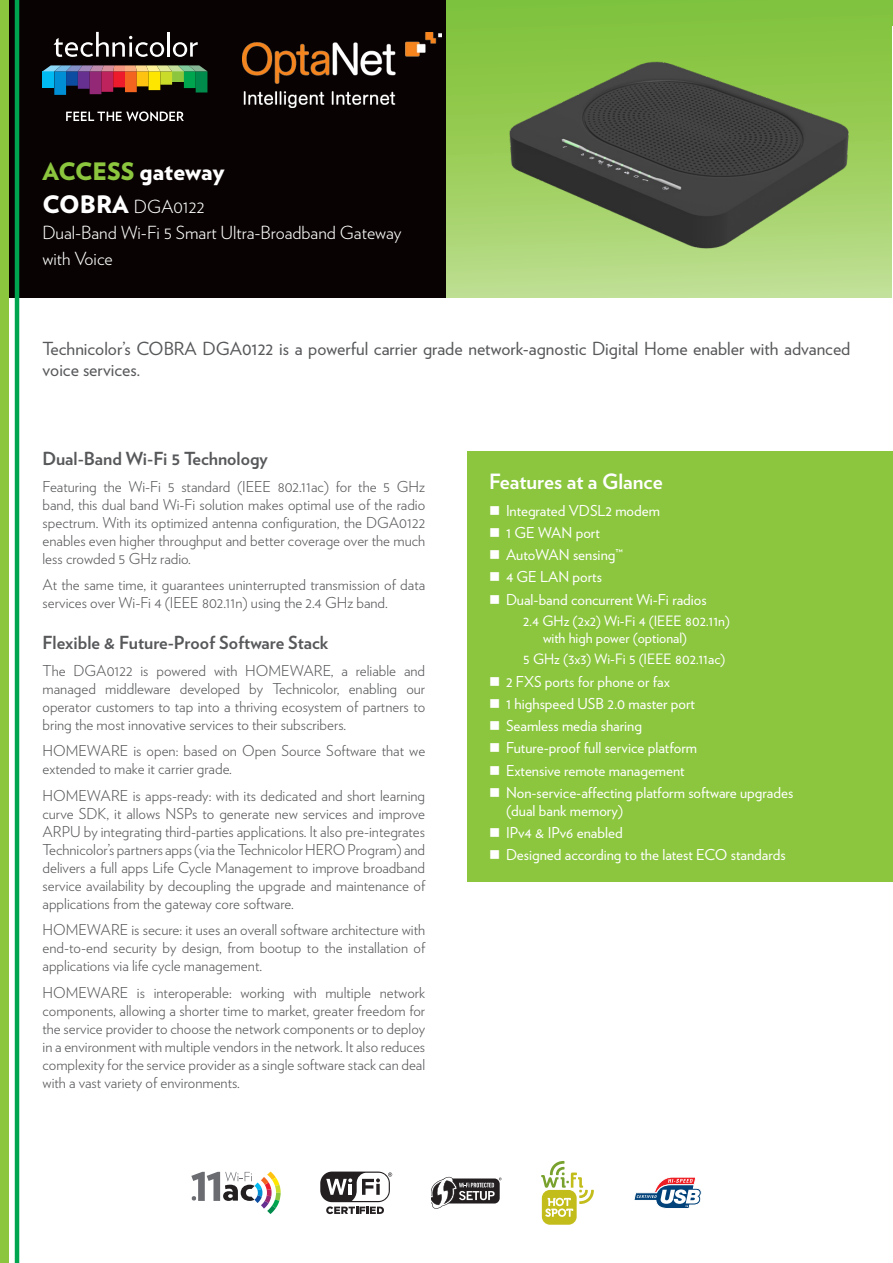
<style>
.page{position:relative;width:893px;height:1263px;background:#fff}
.page>*{position:absolute;margin:0;border:0;box-sizing:border-box;transform-origin:0 0}
.t1{font:900 24px "Verlag";color:#fff}
.t2{font:700 21px "Verlag";color:#fff}
.Introduction{font:18px/21.6px "Verlag";color:#57585a}
.t3{font:300 18px/25.8px "Verlag";color:#fff}
.t4{font:700 18px "Verlag";color:#57585a}
.Text{font:300 15px/18px "Verlag";color:#57585a;text-align:justify}
.t5{font:15px/18px "Verlag";color:#fff}
.Text_indent{font:14.25px/17.1px "Verlag";color:#fff}
.s1{color:#8bc63e}
.s2{font-weight:900;font-size:24px}
</style>
<div class="page">
<div style="left:0;top:0;width:893px;height:298px;background:#080302"></div>
<svg style="left:54px;top:32px;width:110px;height:25px"></svg>
<hr style="left:167px;top:32px;width:3px;height:25px;background:#fff">
<svg style="left:173px;top:42px;width:25px;height:15px"></svg>
<svg style="left:43px;top:65px;width:164px;height:30px"></svg>
<svg style="left:66px;top:111px;width:118px;height:10px"></svg>
<div style="left:0;top:0;width:9px;height:1263px;background:#8bc63e"></div>
<hr style="left:15px;top:0;width:4px;height:1263px;background:#00a54f">
<div style="left:446px;top:0;width:447px;height:298px;background:linear-gradient(to bottom,#7cc032,#bcdd8c)"></div>
<div style="left:468px;top:451px;width:425px;height:431px;background:#8bc63e"></div>
<img style="left:468px;top:21px;width:404px;height:255px">
<div style="left:542px;top:1190px;width:35px;height:35px;background:#c3bd1c;border-radius:8px"></div>
<svg style="left:541px;top:1161px;width:53px;height:56px"></svg>
<svg style="left:634px;top:1177px;width:68px;height:32px"></svg>
<svg style="left:191px;top:1171px;width:90px;height:43px"></svg>
<svg style="left:432px;top:1177px;width:70px;height:32px"></svg>
<div style="left:320px;top:1171px;width:70px;height:31px;background:#231f20;border-radius:12px"></div>
<svg style="left:326px;top:1172px;width:66px;height:42px"></svg>
<img style="left:892px;top:26px;width:1px;height:272px">
<img style="left:242px;top:33px;width:200px;height:75px">
<h1 class="t1" style="left:43px;top:151px;width:183px"><span class="s1">ACCESS</span> gateway</h1>
<p class="t3" style="left:43px;top:192px;width:361px"><span class="s2">COBRA</span> DGA0122<br>Dual-Band Wi-Fi 5 Smart Ultra-Broadband Gateway with Voice</p>
<p class="Introduction" style="left:43px;top:336px;width:809px">Technicolor’s COBRA DGA0122 is a powerful carrier grade network-agnostic Digital Home enabler with advanced voice services.</p>
<p class="t4" style="left:43px;top:445px;width:227px">Dual-Band Wi-Fi 5 Technology</p>
<p class="Text" style="left:43px;top:477px;width:384px">Featuring the Wi‑Fi 5 standard (IEEE 802.11ac) for the 5 GHz band, this dual band Wi‑Fi solution makes optimal use of the radio spectrum. With its optimized antenna configuration, the DGA0122 enables even higher throughput and better coverage over the much less crowded 5 GHz radio.</p>
<p class="Text" style="left:43px;top:575px;width:384px">At the same time, it guarantees uninterrupted transmission of data services over Wi-Fi 4 (IEEE 802.11n) using the 2.4 GHz band.</p>
<p class="t4" style="left:43px;top:629px;width:287px">Flexible &amp; Future-Proof Software Stack</p>
<p class="Text" style="left:43px;top:660px;width:384px">The DGA0122 is powered with HOMEWARE, a reliable and managed middleware developed by Technicolor, enabling our operator customers to tap into a thriving ecosystem of partners to bring the most innovative services to their subscribers.</p>
<p class="Text" style="left:43px;top:741px;width:384px">HOMEWARE is open: based on Open Source Software that we extended to make it carrier grade.</p>
<p class="Text" style="left:43px;top:786px;width:384px">HOMEWARE is apps-ready: with its dedicated and short learning curve SDK, it allows NSPs to generate new services and improve ARPU by integrating third-parties applications. It also pre-integrates Technicolor’s partners apps (via the Technicolor HERO Program) and delivers a full apps Life Cycle Management to improve broadband service availability by decoupling the upgrade and maintenance of applications from the gateway core software.</p>
<p class="Text" style="left:43px;top:920px;width:384px">HOMEWARE is secure: it uses an overall software architecture with end-to-end security by design, from bootup to the installation of applications via life cycle management.</p>
<p class="Text" style="left:43px;top:983px;width:384px">HOMEWARE is interoperable: working with multiple network components, allowing a shorter time to market, greater freedom for the service provider to choose the network components or to deploy in a environment with multiple vendors in the network. It also reduces complexity for the service provider as a single software stack can deal with a vast variety of environments.</p>
<p class="t2" style="left:489px;top:465px;width:175px">Features at a Glance</p>
<p class="t5" style="left:506px;top:500px;width:155px">Integrated VDSL2 modem</p>
<p class="t5" style="left:506px;top:523px;width:95px">1 GE WAN port</p>
<p class="t5" style="left:506px;top:545px;width:118px">AutoWAN sensing™</p>
<p class="t5" style="left:506px;top:567px;width:97px">4 GE LAN ports</p>
<p class="t5" style="left:506px;top:589px;width:202px">Dual-band concurrent Wi-Fi radios</p>
<p class="Text_indent" style="left:543px;top:611px;width:188px;text-indent:-20px">2.4 GHz (2x2) Wi-Fi 4 (IEEE 802.11n) with high power (optional)</p>
<p class="Text_indent" style="left:523px;top:650px;width:204px">5 GHz (3x3) Wi-Fi 5 (IEEE 802.11ac)</p>
<p class="t5" style="left:506px;top:671px;width:165px">2 FXS ports for phone or fax</p>
<p class="t5" style="left:506px;top:694px;width:190px">1 highspeed USB 2.0 master port</p>
<p class="t5" style="left:506px;top:716px;width:138px">Seamless media sharing</p>
<p class="t5" style="left:506px;top:738px;width:192px">Future-proof full service platform</p>
<p class="t5" style="left:506px;top:760px;width:180px">Extensive remote management</p>
<p class="t5" style="left:506px;top:783px;width:289px">Non-service-affecting platform software upgrades (dual bank memory)</p>
<p class="t5" style="left:506px;top:823px;width:118px">IPv4 &amp; IPv6 enabled</p>
<p class="t5" style="left:506px;top:845px;width:281px">Designed according to the latest ECO standards</p>
</div>
